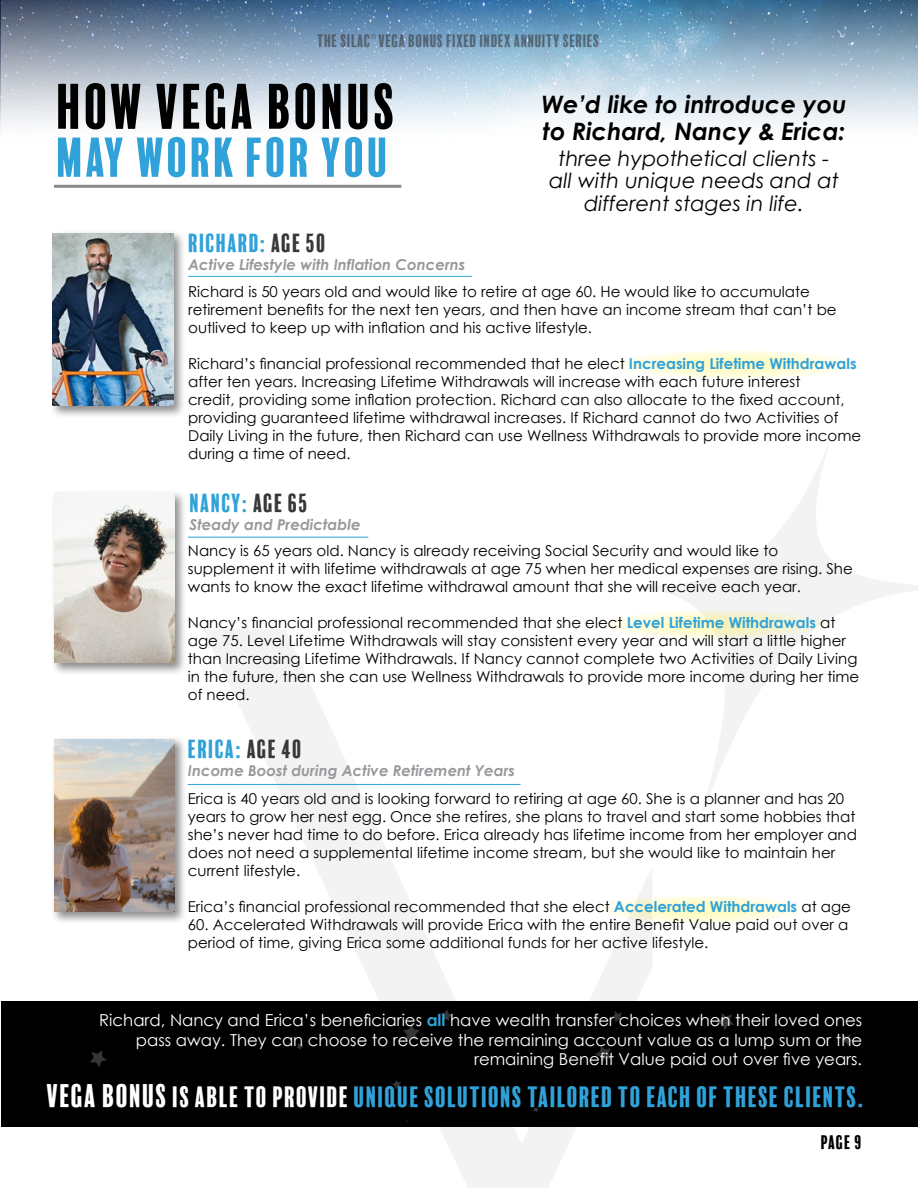
<style>
.page{position:relative;width:918px;height:1188px;background:#fff}
.page>*{position:absolute;margin:0;border:0;box-sizing:border-box;transform-origin:0 0}
.t1{font:58.5px "Balboa Plus Fill";color:#000}
.t2{font:51px "Balboa Plus Fill";color:#30a2d9}
.t3{font:27px "Balboa Plus Fill";letter-spacing:-.01em;color:#30a2d9}
.t4{font:italic 700 24px/27px "Century Gothic";color:#000}
.t5{font:24px "Balboa Plus Fill";color:#30a2d9}
.t6{font:italic 21px/22.5px "Century Gothic";color:#000;text-align:center}
.t7{font:18px "Balboa Plus Fill";color:#000}
.t8{font:16.5px/19.5px "Century Gothic";color:#fff;text-align:right}
.t9{font:16.5px "Balboa Plus Fill";letter-spacing:-.02em;color:#383739}
.t10{font:15px/18px "Century Gothic";color:#000}
.t11{font:italic 700 15px "Century Gothic";color:#97999c}
.t12{font:7.05px "Century Gothic";color:#383739}
.s1{color:#383739}
.s2{font-weight:700;color:#30a2d9}
.s3{font-size:30px;color:#fff}
.s4{color:#fff}
</style>
<div class="page">
<img style="left:0;top:0;width:918px;height:188px">
<svg style="left:837px;top:25px;width:11px;height:13px"></svg>
<svg style="left:610px;top:869px;width:42px;height:132px"></svg>
<svg style="left:204px;top:630px;width:406px;height:558px"></svg>
<svg style="left:637px;top:447px;width:281px;height:365px"></svg>
<hr style="left:54px;top:185px;width:347px;height:3px;background:#888a8b">
<div style="left:1px;top:1001px;width:917px;height:126px;background:#000"></div>
<svg style="left:609px;top:350px;width:253px;height:29px"></svg>
<svg style="left:594px;top:895px;width:214px;height:28px"></svg>
<svg style="left:598px;top:610px;width:234px;height:29px"></svg>
<div style="left:51px;top:489px;width:136px;height:186px;background:#000;opacity:.45"></div>
<img style="left:54px;top:492px;width:121px;height:171px">
<hr style="left:188px;top:276px;width:284px;height:1px;background:#30a2d9">
<hr style="left:188px;top:537px;width:180px;height:1px;background:#30a2d9">
<hr style="left:188px;top:784px;width:333px;height:1px;background:#30a2d9">
<div style="left:50px;top:230px;width:136px;height:189px;background:#000;opacity:.45"></div>
<img style="left:53px;top:233px;width:121px;height:173px">
<div style="left:51px;top:736px;width:136px;height:188px;background:#000;opacity:.45"></div>
<img style="left:54px;top:739px;width:121px;height:173px">
<p class="t9" style="left:317px;top:31px;width:55px">THE SILAC</p>
<p class="t12" style="left:371px;top:32px;width:7px">®</p>
<p class="t9" style="left:379px;top:31px;width:223px">VEGA BONUS FIXED INDEX ANNUITY SERIES</p>
<h1 class="t1" style="left:56px;top:74px;width:343px">HOW VEGA BONUS</h1>
<h2 class="t2" style="left:56px;top:129px;width:336px">MAY WORK FOR YOU</h2>
<h3 class="t5" style="left:188px;top:230px;width:140px">RICHARD: <span class="s1">AGE 50</span></h3>
<p class="t11" style="left:188px;top:254px;width:279px">Active Lifestyle with Inflation Concerns</p>
<h3 class="t4" style="left:542px;top:89px;width:306px">We’d like to introduce you to Richard, Nancy &amp; Erica:</h3>
<h3 class="t6" style="left:549px;top:147px;width:291px">three hypothetical clients - all with unique needs and at different stages in life.</h3>
<p class="t10" style="left:188px;top:283px;width:650px">Richard is 50 years old and would like to retire at age 60. He would like to accumulate retirement benefits for the next ten years, and then have an income stream that can’t be outlived to keep up with inflation and his active lifestyle.</p>
<p class="t10" style="left:188px;top:355px;width:674px">Richard’s financial professional recommended that he elect <span class="s2">Increasing Lifetime Withdrawals </span>after ten years. Increasing Lifetime Withdrawals will increase with each future interest<br>credit, providing some inflation protection. Richard can also allocate to the fixed account, providing guaranteed lifetime withdrawal increases. If Richard cannot do two Activities of Daily Living in the future, then Richard can use Wellness Withdrawals to provide more income during a time of need.</p>
<h3 class="t5" style="left:190px;top:490px;width:121px">NANCY: <span class="s1">AGE 65</span></h3>
<p class="t11" style="left:190px;top:513px;width:173px">Steady and Predictable</p>
<p class="t10" style="left:188px;top:541px;width:666px">Nancy is 65 years old. Nancy is already receiving Social Security and would like to supplement it with lifetime withdrawals at age 75 when her medical expenses are rising. She wants to know the exact lifetime withdrawal amount that she will receive each year.</p>
<p class="t10" style="left:188px;top:613px;width:673px">Nancy’s financial professional recommended that she elect <span class="s2">Level Lifetime Withdrawals</span> at age 75. Level Lifetime Withdrawals will stay consistent every year and will start a little higher than Increasing Lifetime Withdrawals. If Nancy cannot complete two Activities of Daily Living in the future, then she can use Wellness Withdrawals to provide more income during her time of need.</p>
<h3 class="t5" style="left:188px;top:736px;width:116px">ERICA: <span class="s1">AGE 40</span></h3>
<p class="t11" style="left:188px;top:759px;width:329px">Income Boost during Active Retirement Years</p>
<p class="t10" style="left:188px;top:790px;width:671px">Erica is 40 years old and is looking forward to retiring at age 60. She is a planner and has 20 years to grow her nest egg. Once she retires, she plans to travel and start some hobbies that she’s never had time to do before. Erica already has lifetime income from her employer and does not need a supplemental lifetime income stream, but she would like to maintain her current lifestyle.</p>
<p class="t10" style="left:188px;top:898px;width:665px">Erica’s financial professional recommended that she elect <span class="s2">Accelerated Withdrawals</span> at age</p>
<p class="t10" style="left:188px;top:916px;width:662px">60. Accelerated Withdrawals will provide Erica with the entire Benefit Value paid out over a period of time, giving Erica some additional funds for her active lifestyle.</p>
<p class="t8" style="left:99px;top:1010px;width:764px">Richard, Nancy and Erica’s beneficiaries <span class="s2">all</span> have wealth transfer choices when their loved ones pass away. They can choose to receive the remaining account value as a lump sum or the remaining Benefit Value paid out over five years.</p>
<h3 class="t3" style="left:47px;top:1082px;width:820px"><span class="s3">VEGA BONUS</span> <span class="s4">IS ABLE TO PROVIDE</span> UNIQUE SOLUTIONS TAILORED TO EACH OF THESE CLIENTS.</h3>
<p class="t7" style="left:821px;top:1132px;width:43px">PAGE 9</p>
</div>
